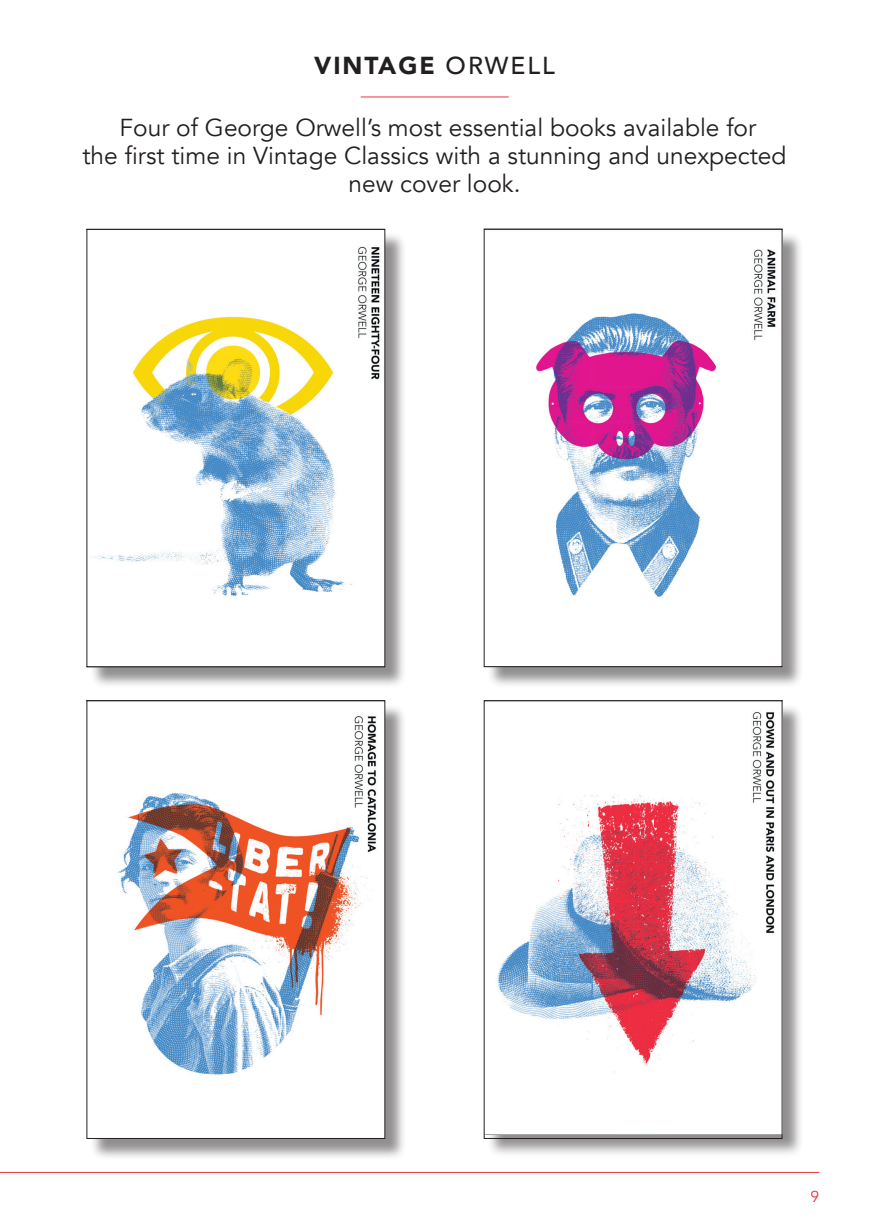
<style>
.page{position:relative;width:869px;height:1228px;background:#fff}
.page>*{position:absolute;margin:0;border:0;box-sizing:border-box;transform-origin:0 0}
.t1{font:24.5px/28px "Avenir";color:#231f20;text-align:center}
.t2{font:900 24.5px "Avenir";letter-spacing:.08em;color:#231f20}
.t3{font:15.75px "Avenir";color:#ee2f3e}
.s1{font-weight:500}
</style>
<div class="page">
<hr style="left:0;top:1172px;width:819px;height:1px;background:#ee2f3e">
<hr style="left:360px;top:97px;width:148px;height:1px;background:#ee2f3e">
<div style="left:486px;top:231px;width:318px;height:458px;background:#231f20;opacity:.5"></div>
<img style="left:486px;top:231px;width:294px;height:434px">
<div style="left:483px;top:229px;width:299px;height:438px;border:1px solid #231f20"></div>
<div style="left:89px;top:232px;width:318px;height:457px;background:#231f20;opacity:.5"></div>
<img style="left:89px;top:232px;width:294px;height:433px">
<div style="left:87px;top:229px;width:298px;height:438px;border:1px solid #231f20"></div>
<div style="left:486px;top:703px;width:318px;height:457px;background:#231f20;opacity:.5"></div>
<img style="left:486px;top:703px;width:294px;height:431px">
<div style="left:89px;top:703px;width:318px;height:457px;background:#231f20;opacity:.5"></div>
<img style="left:89px;top:703px;width:294px;height:433px">
<p class="t2" style="left:314px;top:45px;width:242px">VINTAGE <span class="s1">ORWELL</span></p>
<p class="t1" style="left:82px;top:114px;width:705px">Four of George Orwell’s most essential books available for<br>the first time in Vintage Classics with a stunning and unexpected new cover look.</p>
<p class="t3" style="left:810px;top:1187px;width:10px">9</p>
</div>
